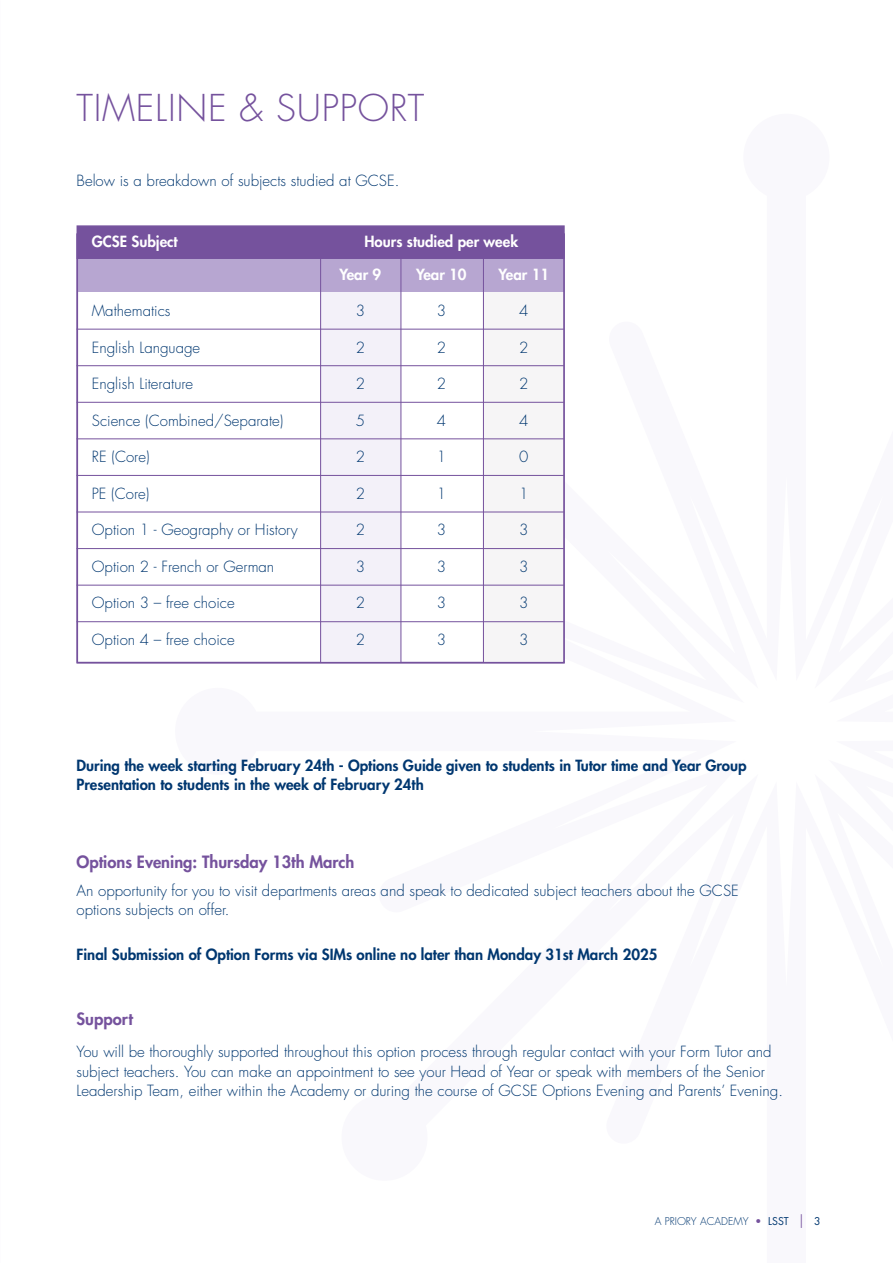
<style>
.page{position:relative;width:893px;height:1263px;background:#fff}
.page>*{position:absolute;margin:0;border:0;box-sizing:border-box;transform-origin:0 0}
.t1{font:300 36px "Futura";letter-spacing:.02em;color:#75529d}
.t2{font:800 16.5px "Futura";color:#75529d}
.t3{font:300 15px/19.5px "Futura";color:#003770}
.t4{font:800 15px/19.5px "Futura";color:#003770}
.t5{font:800 15px "Futura";color:#fff}
.t6{font:300 10.5px "Futura";color:#003770}
.s1{color:#75529d}
.s2{font-weight:400}
.s3{font-weight:400;font-size:13.8px;color:#75529d}
</style>
<div class="page">
<div style="left:321px;top:226px;width:80px;height:437px;background:#f3f1f9"></div>
<div style="left:484px;top:226px;width:80px;height:437px;background:#f6f5f6"></div>
<div style="left:77px;top:254px;width:487px;height:38px;background:#b7a6d1"></div>
<hr style="left:320px;top:242px;width:1px;height:421px;background:#75529d">
<hr style="left:401px;top:242px;width:1px;height:421px;background:#75529d">
<hr style="left:483px;top:242px;width:1px;height:421px;background:#75529d">
<div style="left:77px;top:225px;width:488px;height:34px;background:#75529d;border:2px solid #75529d"></div>
<hr style="left:77px;top:329px;width:487px;height:1px;background:#75529d">
<hr style="left:77px;top:365px;width:487px;height:1px;background:#75529d">
<hr style="left:77px;top:402px;width:487px;height:1px;background:#75529d">
<hr style="left:77px;top:438px;width:487px;height:1px;background:#75529d">
<hr style="left:77px;top:475px;width:487px;height:1px;background:#75529d">
<hr style="left:77px;top:512px;width:487px;height:1px;background:#75529d">
<hr style="left:77px;top:548px;width:487px;height:1px;background:#75529d">
<hr style="left:77px;top:585px;width:487px;height:1px;background:#75529d">
<hr style="left:77px;top:621px;width:487px;height:1px;background:#75529d">
<h1 class="t1" style="left:77px;top:86px;width:349px">TIMELINE &amp; SUPPORT</h1>
<p class="t3" style="left:77px;top:171px;width:324px">Below is a breakdown of subjects studied at GCSE.</p>
<p class="t5" style="left:92px;top:232px;width:87px">GCSE Subject</p>
<p class="t5" style="left:364px;top:232px;width:155px">Hours studied per week</p>
<p class="t5" style="left:339px;top:265px;width:43px">Year 9</p>
<p class="t5" style="left:416px;top:265px;width:52px">Year 10</p>
<p class="t5" style="left:499px;top:265px;width:52px">Year 11</p>
<p class="t3" style="left:92px;top:301px;width:80px">Mathematics</p>
<p class="t3" style="left:356px;top:301px;width:11px">3</p>
<p class="t3" style="left:437px;top:301px;width:11px">3</p>
<p class="t3" style="left:519px;top:301px;width:11px">4</p>
<p class="t3" style="left:92px;top:338px;width:110px">English Language</p>
<p class="t3" style="left:356px;top:338px;width:11px">2</p>
<p class="t3" style="left:437px;top:338px;width:11px">2</p>
<p class="t3" style="left:519px;top:338px;width:11px">2</p>
<p class="t3" style="left:92px;top:375px;width:103px">English Literature</p>
<p class="t3" style="left:356px;top:375px;width:11px">2</p>
<p class="t3" style="left:437px;top:375px;width:11px">2</p>
<p class="t3" style="left:519px;top:375px;width:11px">2</p>
<p class="t3" style="left:92px;top:411px;width:193px">Science (Combined/Separate)</p>
<p class="t3" style="left:356px;top:411px;width:11px">5</p>
<p class="t3" style="left:437px;top:411px;width:11px">4</p>
<p class="t3" style="left:519px;top:411px;width:11px">4</p>
<p class="t3" style="left:92px;top:448px;width:59px">RE (Core)</p>
<p class="t3" style="left:356px;top:448px;width:11px">2</p>
<p class="t3" style="left:437px;top:448px;width:11px">1</p>
<p class="t3" style="left:519px;top:448px;width:11px">0</p>
<p class="t3" style="left:92px;top:484px;width:59px">PE (Core)</p>
<p class="t3" style="left:356px;top:484px;width:11px">2</p>
<p class="t3" style="left:437px;top:484px;width:11px">1</p>
<p class="t3" style="left:519px;top:484px;width:11px">1</p>
<p class="t3" style="left:92px;top:521px;width:208px">Option 1 - Geography or History</p>
<p class="t3" style="left:356px;top:521px;width:11px">2</p>
<p class="t3" style="left:437px;top:521px;width:11px">3</p>
<p class="t3" style="left:519px;top:521px;width:11px">3</p>
<p class="t3" style="left:92px;top:557px;width:184px">Option 2 - French or German</p>
<p class="t3" style="left:356px;top:557px;width:11px">3</p>
<p class="t3" style="left:437px;top:557px;width:11px">3</p>
<p class="t3" style="left:519px;top:557px;width:11px">3</p>
<p class="t3" style="left:92px;top:594px;width:144px">Option 3 – free choice</p>
<p class="t3" style="left:356px;top:594px;width:11px">2</p>
<p class="t3" style="left:437px;top:594px;width:11px">3</p>
<p class="t3" style="left:519px;top:594px;width:11px">3</p>
<p class="t3" style="left:92px;top:630px;width:144px">Option 4 – free choice</p>
<p class="t3" style="left:356px;top:630px;width:11px">2</p>
<p class="t3" style="left:437px;top:630px;width:11px">3</p>
<p class="t3" style="left:519px;top:630px;width:11px">3</p>
<p class="t4" style="left:77px;top:756px;width:672px">During the week starting February 24th - Options Guide given to students in Tutor time and Year Group<br>Presentation to students in the week of February 24th</p>
<p class="t2" style="left:77px;top:851px;width:279px">Options Evening: Thursday 13th March</p>
<p class="t3" style="left:77px;top:881px;width:664px">An opportunity for you to visit departments areas and speak to dedicated subject teachers about the GCSE options subjects on offer.</p>
<p class="t4" style="left:77px;top:945px;width:582px">Final Submission of Option Forms via SIMs online no later than Monday 31st March 2025</p>
<p class="t2" style="left:77px;top:1008px;width:58px">Support</p>
<p class="t3" style="left:77px;top:1042px;width:708px">You will be thoroughly supported throughout this option process through regular contact with your Form Tutor and subject teachers. You can make an appointment to see your Head of Year or speak with members of the Senior<br>Leadership Team, either within the Academy or during the course of GCSE Options Evening and Parents’ Evening.</p>
<p class="t6" style="left:655px;top:1215px;width:167px">A PRIORY ACADEMY <span class="s1">•</span> <span class="s2">LSST</span> <span class="s3">|</span> <span class="s2">3</span></p>
</div>
